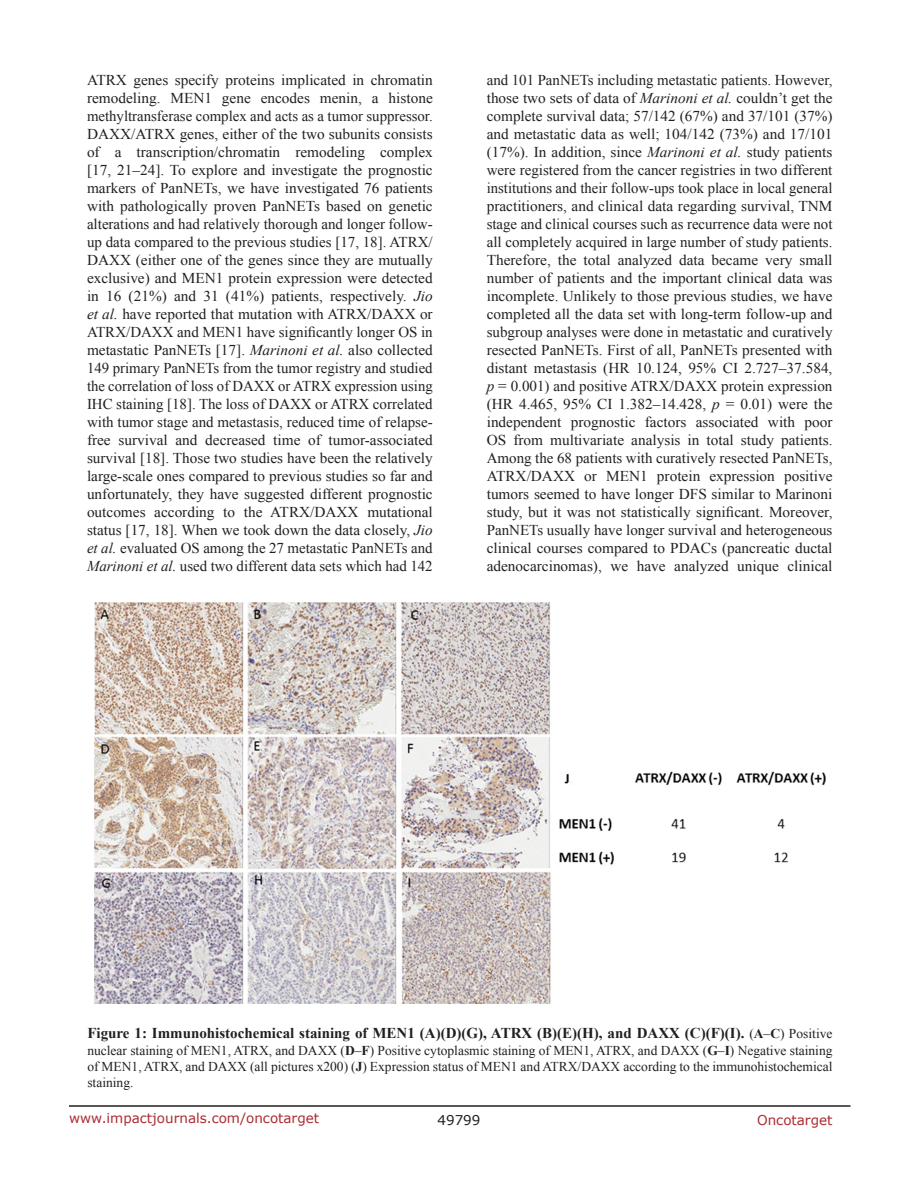
<style>
.page{position:relative;width:918px;height:1188px;background:#fff}
.page>*{position:absolute;margin:0;border:0;box-sizing:border-box;transform-origin:0 0}
.BodyText{font:15px/18px "Times New Roman";color:#231f20;text-align:justify}
.FigureText{font:700 15px "Times New Roman";color:#231f20}
.FigureText-2{font:13.5px/16.2px "Times New Roman";color:#231f20;text-align:justify}
.t1{font:13.5px "Verdana";color:#ac2b31}
.t2{font:13.5px "Verdana";color:#231f20}
.s1{font-style:italic}
.s2{font-weight:400;font-size:13.5px}
.s3{font-size:13.5px}
.s4{font-weight:700}
</style>
<div class="page">
<hr style="left:69px;top:1105px;width:781px;height:2px;background:#231f20">
<img style="left:95px;top:603px;width:730px;height:401px">
<p class="BodyText" style="left:87px;top:71px;width:347px">ATRX genes specify proteins implicated in chromatin remodeling. MEN1 gene encodes menin, a histone methyltransferase complex and acts as a tumor suppressor.<br>DAXX/ATRX genes, either of the two subunits consists of a transcription/chromatin remodeling complex [17, 21–24]. To explore and investigate the prognostic markers of PanNETs, we have investigated 76 patients with pathologically proven PanNETs based on genetic alterations and had relatively thorough and longer follow&shy;up data compared to the previous studies [17, 18]. ATRX/ DAXX (either one of the genes since they are mutually exclusive) and MEN1 protein expression were detected in 16 (21%) and 31 (41%) patients, respectively. <span class="s1">Jio et al.</span> have reported that mutation with ATRX/DAXX or ATRX/DAXX and MEN1 have significantly longer OS in metastatic PanNETs [17]. <span class="s1">Marinoni et al.</span> also collected 149 primary PanNETs from the tumor registry and studied the correlation of loss of DAXX or ATRX expression using IHC staining [18]. The loss of DAXX or ATRX correlated with tumor stage and metastasis, reduced time of relapse&shy;free survival and decreased time of tumor-associated survival [18]. Those two studies have been the relatively large-scale ones compared to previous studies so far and unfortunately, they have suggested different prognostic outcomes according to the ATRX/DAXX mutational status [17, 18]. When we took down the data closely, <span class="s1">Jio et al.</span> evaluated OS among the 27 metastatic PanNETs and <span class="s1">Marinoni et al.</span> used two different data sets which had 142</p>
<p class="BodyText" style="left:487px;top:71px;width:347px">and 101 PanNETs including metastatic patients. However, those two sets of data of <span class="s1">Marinoni et al.</span> couldn’t get the complete survival data; 57/142 (67%) and 37/101 (37%) and metastatic data as well; 104/142 (73%) and 17/101 (17%). In addition, since <span class="s1">Marinoni et al.</span> study patients were registered from the cancer registries in two different institutions and their follow-ups took place in local general practitioners, and clinical data regarding survival, TNM stage and clinical courses such as recurrence data were not all completely acquired in large number of study patients.<br>Therefore, the total analyzed data became very small number of patients and the important clinical data was incomplete. Unlikely to those previous studies, we have completed all the data set with long-term follow-up and subgroup analyses were done in metastatic and curatively resected PanNETs. First of all, PanNETs presented with distant metastasis (HR 10.124, 95% CI 2.727–37.584, <span class="s1">p</span> = 0.001) and positive ATRX/DAXX protein expression (HR 4.465, 95% CI 1.382–14.428, <span class="s1">p</span> = 0.01) were the independent prognostic factors associated with poor OS from multivariate analysis in total study patients.<br>Among the 68 patients with curatively resected PanNETs, ATRX/DAXX or MEN1 protein expression positive tumors seemed to have longer DFS similar to Marinoni study, but it was not statistically significant. Moreover, PanNETs usually have longer survival and heterogeneous clinical courses compared to PDACs (pancreatic ductal adenocarcinomas), we have analyzed unique clinical</p>
<p class="FigureText" style="left:87px;top:1023px;width:747px">Figure 1: Immunohistochemical staining of MEN1 (A)(D)(G), ATRX (B)(E)(H), and DAXX (C)(F)(I). <span class="s2">(</span><span class="s3">A</span><span class="s2">–</span><span class="s3">C</span><span class="s2">) Positive</span></p>
<p class="FigureText-2" style="left:87px;top:1042px;width:747px">nuclear staining of MEN1, ATRX, and DAXX (<span class="s4">D</span>–<span class="s4">F</span>) Positive cytoplasmic staining of MEN1, ATRX, and DAXX (<span class="s4">G</span>–<span class="s4">I</span>) Negative staining of MEN1, ATRX, and DAXX (all pictures x200) (<span class="s4">J</span>) Expression status of MEN1 and ATRX/DAXX according to the immunohistochemical staining.</p>
<p class="t1" style="left:69px;top:1109px;width:252px">www.impactjournals.com/oncotarget</p>
<p class="t2" style="left:438px;top:1111px;width:44px">49799</p>
<p class="t1" style="left:757px;top:1111px;width:77px">Oncotarget</p>
</div>
